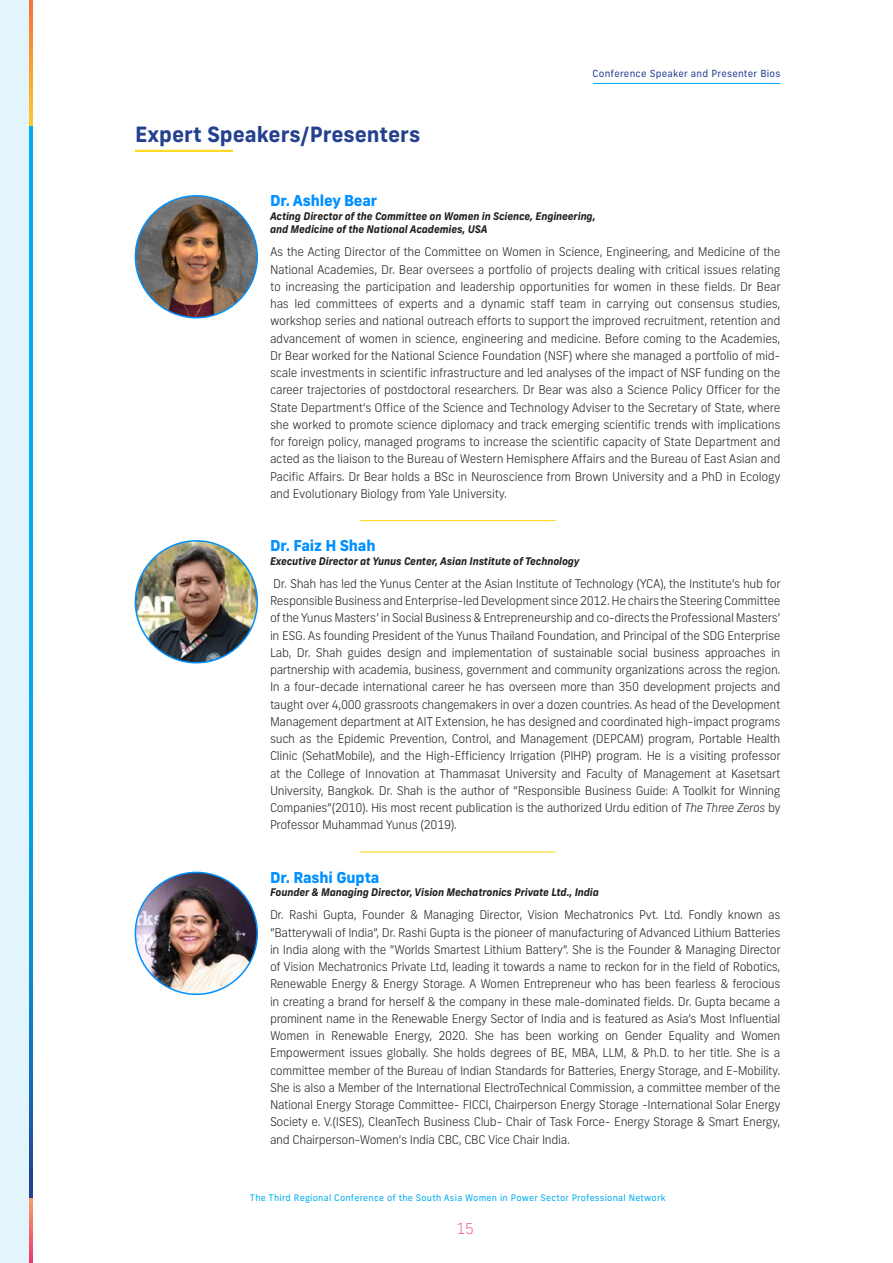
<style>
.page{position:relative;width:893px;height:1263px;background:#fff}
.page>*{position:absolute;margin:0;border:0;box-sizing:border-box;transform-origin:0 0}
.Heading_2{font:700 21px "New Frank";color:#24408f}
.Bios_Names_ok{font:800 15px "New Frank";letter-spacing:-.01em;color:#0090ff}
.Bios_Names_NoLine_ok{font:800 15px "New Frank";letter-spacing:-.01em;color:#0090ff}
.t1{font:100 15px "New Frank";color:#ed2473}
.Bios_Text_ok{font:300 12px/17.2px "New Frank";letter-spacing:-.025em;color:#231f20;text-align:justify}
.Bios_Titles_ok{font:italic 700 10.5px/13.5px "New Frank";letter-spacing:-.01em;color:#231f20}
.t2{font:9.75px "New Frank";letter-spacing:.025em;color:#24408f}
.t3{font:9px "New Frank";letter-spacing:.025em;color:#00adf0}
.s1{font-style:italic}
</style>
<div class="page">
<hr style="left:135px;top:150px;width:98px;height:2px;background:#fcd924">
<hr style="left:360px;top:520px;width:195px;height:1px;background:#fcd924">
<hr style="left:360px;top:851px;width:195px;height:2px;background:#fcd924">
<img style="left:135px;top:196px;width:122px;height:122px;border-radius:61px">
<div style="left:135px;top:195px;width:123px;height:123px;border:2px solid #0090ff;border-radius:50%"></div>
<img style="left:135px;top:541px;width:122px;height:122px;border-radius:61px">
<div style="left:135px;top:540px;width:123px;height:123px;border:2px solid #0090ff;border-radius:50%"></div>
<img style="left:135px;top:872px;width:122px;height:122px;border-radius:61px">
<div style="left:135px;top:872px;width:123px;height:123px;border:2px solid #0090ff;border-radius:50%"></div>
<div style="left:0;top:0;width:29px;height:1263px;background:#e3f5fc"></div>
<svg style="left:29px;top:1197px;width:3px;height:66px"></svg>
<svg style="left:29px;top:0;width:3px;height:126px"></svg>
<svg style="left:29px;top:126px;width:3px;height:1071px;background:#069ade"></svg>
<hr style="left:593px;top:83px;width:187px;height:1px;background:#00adf0">
<p class="Heading_2" style="left:135px;top:121px;width:287px">Expert Speakers/Presenters</p>
<p class="t2" style="left:593px;top:68px;width:189px">Conference Speaker and Presenter Bios</p>
<p class="Bios_Names_NoLine_ok" style="left:270px;top:191px;width:109px">Dr. Ashley Bear</p>
<p class="Bios_Titles_ok" style="left:270px;top:209px;width:327px">Acting Director of the Committee on Women in Science, Engineering, and Medicine of the National Academies, USA</p>
<p class="Bios_Text_ok" style="left:270px;top:243px;width:512px">As the Acting Director of the Committee on Women in Science, Engineering, and Medicine of the National Academies, Dr. Bear oversees a portfolio of projects dealing with critical issues relating to increasing the participation and leadership opportunities for women in these fields. Dr Bear has led committees of experts and a dynamic staff team in carrying out consensus studies, workshop series and national outreach efforts to support the improved recruitment, retention and advancement of women in science, engineering and medicine. Before coming to the Academies, Dr Bear worked for the National Science Foundation (NSF) where she managed a portfolio of mid&shy;scale investments in scientific infrastructure and led analyses of the impact of NSF funding on the career trajectories of postdoctoral researchers. Dr Bear was also a Science Policy Officer for the State Department’s Office of the Science and Technology Adviser to the Secretary of State, where she worked to promote science diplomacy and track emerging scientific trends with implications for foreign policy, managed programs to increase the scientific capacity of State Department and acted as the liaison to the Bureau of Western Hemisphere Affairs and the Bureau of East Asian and Pacific Affairs. Dr Bear holds a BSc in Neuroscience from Brown University and a PhD in Ecology and Evolutionary Biology from Yale University.</p>
<p class="Bios_Names_ok" style="left:270px;top:536px;width:107px">Dr. Faiz H Shah</p>
<p class="Bios_Titles_ok" style="left:270px;top:554px;width:311px">Executive Director at Yunus Center, Asian Institute of Technology</p>
<p class="Bios_Text_ok" style="left:270px;top:575px;width:512px">Dr. Shah has led the Yunus Center at the Asian Institute of Technology (YCA), the Institute’s hub for Responsible Business and Enterprise-led Development since 2012. He chairs the Steering Committee of the Yunus Masters’ in Social Business &amp; Entrepreneurship and co-directs the Professional Masters’ in ESG. As founding President of the Yunus Thailand Foundation, and Principal of the SDG Enterprise Lab, Dr. Shah guides design and implementation of sustainable social business approaches in partnership with academia, business, government and community organizations across the region.<br>In a four-decade international career he has overseen more than 350 development projects and taught over 4,000 grassroots changemakers in over a dozen countries. As head of the Development Management department at AIT Extension, he has designed and coordinated high-impact programs such as the Epidemic Prevention, Control, and Management (DEPCAM) program, Portable Health Clinic (SehatMobile), and the High-Efficiency Irrigation (PIHP) program. He is a visiting professor at the College of Innovation at Thammasat University and Faculty of Management at Kasetsart University, Bangkok. Dr. Shah is the author of “Responsible Business Guide: A Toolkit for Winning Companies”(2010). His most recent publication is the authorized Urdu edition of <span class="s1">The Three Zeros</span> by Professor Muhammad Yunus (2019).</p>
<p class="Bios_Names_ok" style="left:270px;top:867px;width:111px">Dr. Rashi Gupta</p>
<p class="Bios_Titles_ok" style="left:270px;top:885px;width:330px">Founder &amp; Managing Director, Vision Mechatronics Private Ltd., India</p>
<p class="Bios_Text_ok" style="left:270px;top:906px;width:512px">Dr. Rashi Gupta, Founder &amp; Managing Director, Vision Mechatronics Pvt. Ltd. Fondly known as “Batterywali of India”, Dr. Rashi Gupta is the pioneer of manufacturing of Advanced Lithium Batteries in India along with the “Worlds Smartest Lithium Battery”. She is the Founder &amp; Managing Director of Vision Mechatronics Private Ltd, leading it towards a name to reckon for in the field of Robotics, Renewable Energy &amp; Energy Storage. A Women Entrepreneur who has been fearless &amp; ferocious in creating a brand for herself &amp; the company in these male-dominated fields. Dr. Gupta became a prominent name in the Renewable Energy Sector of India and is featured as Asia’s Most Influential Women in Renewable Energy, 2020. She has been working on Gender Equality and Women Empowerment issues globally. She holds degrees of BE, MBA, LLM, &amp; Ph.D. to her title. She is a committee member of the Bureau of Indian Standards for Batteries, Energy Storage, and E-Mobility.<br>She is also a Member of the International ElectroTechnical Commission, a committee member of the National Energy Storage Committee- FICCI, Chairperson Energy Storage -International Solar Energy Society e. V.(ISES), CleanTech Business Club- Chair of Task Force- Energy Storage &amp; Smart Energy, and Chairperson-Women’s India CBC, CBC Vice Chair India.</p>
<p class="t3" style="left:250px;top:1192px;width:417px">The Third Regional Conference of the South Asia Women in Power Sector Professional Network</p>
<p class="t1" style="left:457px;top:1220px;width:19px">15</p>
</div>
